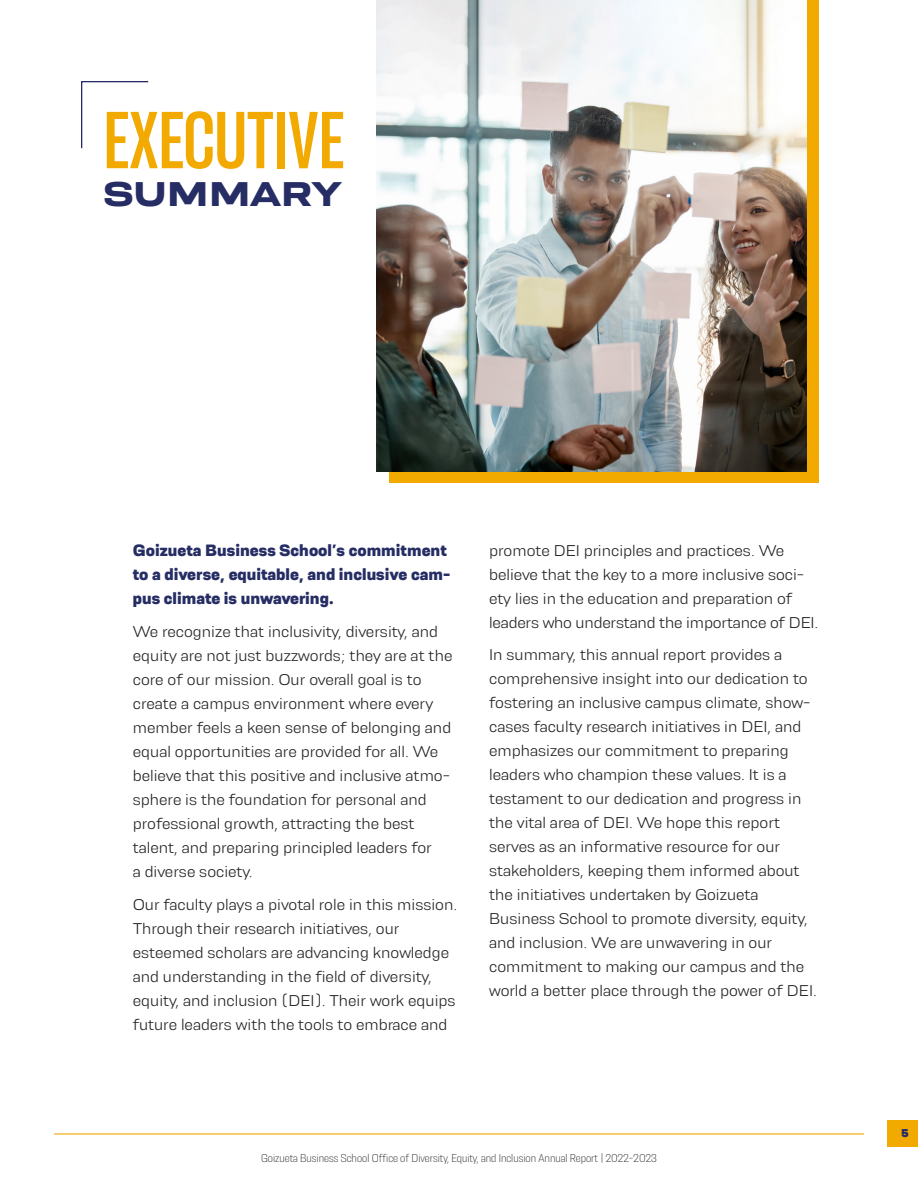
<style>
.page{position:relative;width:918px;height:1188px;background:#fff}
.page>*{position:absolute;margin:0;border:0;box-sizing:border-box;transform-origin:0 0}
.t1{font:700 condensed 85.5px "Resolve";color:#f2a900}
.t2{font:36px "Resolve Bold Wd";letter-spacing:-.015em;color:#252d64}
.Body_Text{font:700 17.25px/24px "Resolve";color:#252d64}
.Body_Text-2{font:300 16.5px/24px "Resolve";color:#231f20}
.t3{font:12px "Resolve Light Nrw";color:#231f20}
.t4{font:800 12px "Resolve";color:#252d64}
</style>
<div class="page">
<div style="left:887px;top:1120px;width:31px;height:28px;background:#f2a900"></div>
<hr style="left:54px;top:1133px;width:810px;height:2px;background:#f2a900">
<div style="left:389px;top:0;width:429px;height:483px;background:#f2a900"></div>
<svg style="left:81px;top:81px;width:68px;height:68px"></svg>
<img style="left:376px;top:0;width:430px;height:472px">
<p class="t1" style="left:104px;top:95px;width:242px">EXECUTIVE</p>
<p class="t2" style="left:104px;top:172px;width:240px">SUMMARY</p>
<p class="Body_Text" style="left:133px;top:538px;width:319px">Goizueta Business School’s commitment to a diverse, equitable, and inclusive cam&shy;pus climate is unwavering.</p>
<p class="Body_Text-2" style="left:133px;top:619px;width:321px">We recognize that inclusivity, diversity, and equity are not just buzzwords; they are at the core of our mission. Our overall goal is to create a campus environment where every member feels a keen sense of belonging and equal opportunities are provided for all. We believe that this positive and inclusive atmo&shy;sphere is the foundation for personal and professional growth, attracting the best talent, and preparing principled leaders for<br>a diverse society.</p>
<p class="Body_Text-2" style="left:133px;top:892px;width:326px">Our faculty plays a pivotal role in this mission.<br>Through their research initiatives, our esteemed scholars are advancing knowledge and understanding in the field of diversity, equity, and inclusion (DEI). Their work equips future leaders with the tools to embrace and</p>
<p class="Body_Text-2" style="left:489px;top:538px;width:331px">promote DEI principles and practices. We believe that the key to a more inclusive soci&shy;ety lies in the education and preparation of leaders who understand the importance of DEI.</p>
<p class="Body_Text-2" style="left:489px;top:643px;width:329px">In summary, this annual report provides a comprehensive insight into our dedication to fostering an inclusive campus climate, show&shy;cases faculty research initiatives in DEI, and emphasizes our commitment to preparing leaders who champion these values. It is a testament to our dedication and progress in the vital area of DEI. We hope this report serves as an informative resource for our stakeholders, keeping them informed about the initiatives undertaken by Goizueta Business School to promote diversity, equity, and inclusion. We are unwavering in our commitment to making our campus and the world a better place through the power of DEI.</p>
<p class="t3" style="left:261px;top:1152px;width:397px">Goizueta Business School Office of Diversity, Equity, and Inclusion Annual Report | 2022-2023</p>
<p class="t4" style="left:902px;top:1127px;width:9px">5</p>
</div>
